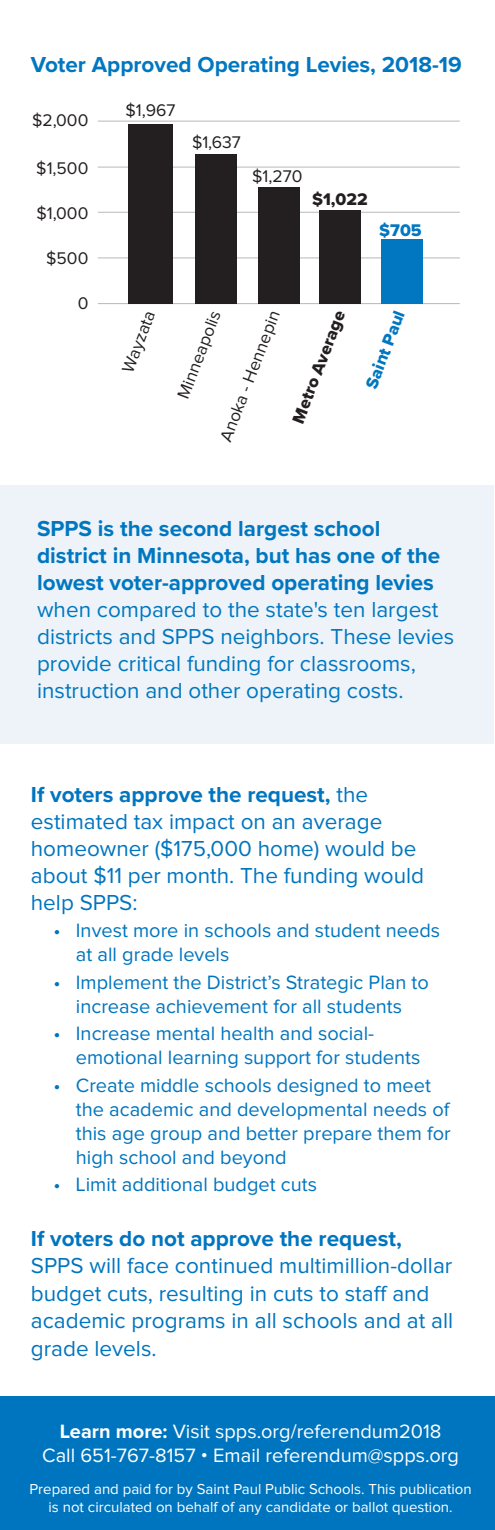
<style>
.page{position:relative;width:495px;height:1530px;background:#fff}
.page>*{position:absolute;margin:0;border:0;box-sizing:border-box;transform-origin:0 0}
.t1{font:22.5px/27px "Proxima Nova";color:#0075bf}
.t2{font:22.5px/27px "Proxima Nova";color:#0077c0}
.t3{font:700 22.5px/27px "Proxima Nova";color:#0077c0}
.t4{font:700 22.5px "Proxima Nova";color:#0075bf}
.t5{font:20px/24px "Proxima Nova";color:#0075bf}
.t6{font:20px/24px "Proxima Nova";color:#fff;text-align:center}
.t7{font:17.5px "Proxima Nova";color:#231f20}
.t8{font:17.5px "Proxima Nova Extrabld";color:#231f20}
.t9{font:17.5px "Proxima Nova Extrabld";color:#0077c0}
.t10{font:15px/18px "Proxima Nova";color:#fff;text-align:center}
.s1{font-weight:700}
</style>
<div class="page">
<div style="left:0;top:485px;width:494px;height:258px;background:#edf3f9"></div>
<div style="left:0;top:1397px;width:495px;height:133px;background:#0075bf"></div>
<hr style="left:98px;top:121px;width:362px;height:1px;background:#b8b9bc">
<hr style="left:98px;top:167px;width:362px;height:1px;background:#b8b9bc">
<hr style="left:98px;top:212px;width:362px;height:1px;background:#b8b9bc">
<hr style="left:98px;top:258px;width:362px;height:1px;background:#b8b9bc">
<hr style="left:98px;top:303px;width:362px;height:1px;background:#b8b9bc">
<div style="left:128px;top:125px;width:44px;height:179px;background:#231f20"></div>
<div style="left:382px;top:239px;width:41px;height:65px;background:#0077c0"></div>
<div style="left:320px;top:211px;width:41px;height:93px;background:#231f20"></div>
<div style="left:196px;top:155px;width:41px;height:149px;background:#231f20"></div>
<div style="left:258px;top:188px;width:42px;height:116px;background:#231f20"></div>
<p class="t3" style="left:31px;top:50px;width:432px">Voter Approved Operating Levies, 2018-19</p>
<p class="t7" style="left:32px;top:111px;width:58px">$2,000</p>
<p class="t7" style="left:36px;top:158px;width:54px">$1,500</p>
<p class="t7" style="left:36px;top:203px;width:53px">$1,000</p>
<p class="t7" style="left:46px;top:248px;width:44px">$500</p>
<p class="t7" style="left:78px;top:293px;width:12px">0</p>
<p class="t7" style="left:118px;top:368px;width:66px;rotate:-69deg">Wayzata</p>
<p class="t7" style="left:173px;top:394px;width:94px;rotate:-69deg">Minneapolis</p>
<p class="t7" style="left:216px;top:437px;width:140px;rotate:-69deg">Anoka - Hennepin</p>
<p class="t8" style="left:285px;top:418px;width:121px;rotate:-69deg">Metro Average</p>
<p class="t9" style="left:358px;top:383px;width:83px;rotate:-69deg">Saint Paul</p>
<p class="t7" style="left:125px;top:100px;width:52px">$1,967</p>
<p class="t7" style="left:192px;top:133px;width:50px">$1,637</p>
<p class="t7" style="left:252px;top:166px;width:52px">$1,270</p>
<p class="t8" style="left:312px;top:186px;width:57px">$1,022</p>
<p class="t9" style="left:379px;top:217px;width:44px">$705</p>
<p class="t3" style="left:37px;top:514px;width:405px">SPPS is the second largest school district in Minnesota, but has one of the lowest voter-approved operating levies</p>
<p class="t2" style="left:37px;top:596px;width:419px">when compared to the state's ten largest districts and SPPS neighbors. These levies provide critical funding for classrooms, instruction and other operating costs.</p>
<p class="t1" style="left:31px;top:781px;width:395px"><span class="s1">If voters approve the request,</span> the estimated tax impact on an average homeowner ($175,000 home) would be about $11 per month. The funding would help SPPS:</p>
<p class="t5" style="left:76px;top:919px;width:366px;text-indent:-22px">• Invest more in schools and student needs at all grade levels</p>
<p class="t5" style="left:53px;top:970px;width:377px;text-align:center">• Implement the District’s Strategic Plan to increase achievement for all students</p>
<p class="t5" style="left:76px;top:1022px;width:346px;text-indent:-22px">• Increase mental health and social&shy;emotional learning support for students</p>
<p class="t5" style="left:76px;top:1073px;width:376px;text-indent:-22px">• Create middle schools designed to meet the academic and developmental needs of this age group and better prepare them for high school and beyond</p>
<p class="t5" style="left:53px;top:1173px;width:265px">• Limit additional budget cuts</p>
<p class="t4" style="left:31px;top:1221px;width:372px">If voters do not approve the request,</p>
<p class="t1" style="left:31px;top:1252px;width:424px">SPPS will face continued multimillion-dollar budget cuts, resulting in cuts to staff and academic programs in all schools and at all grade levels.</p>
<p class="t6" style="left:42px;top:1420px;width:418px"><span class="s1">Learn more:</span> Visit spps.org/referendum2018<br>Call 651-767-8157 • Email referendum@spps.org</p>
<p class="t10" style="left:29px;top:1481px;width:444px">Prepared and paid for by Saint Paul Public Schools. This publication is not circulated on behalf of any candidate or ballot question.</p>
</div>
